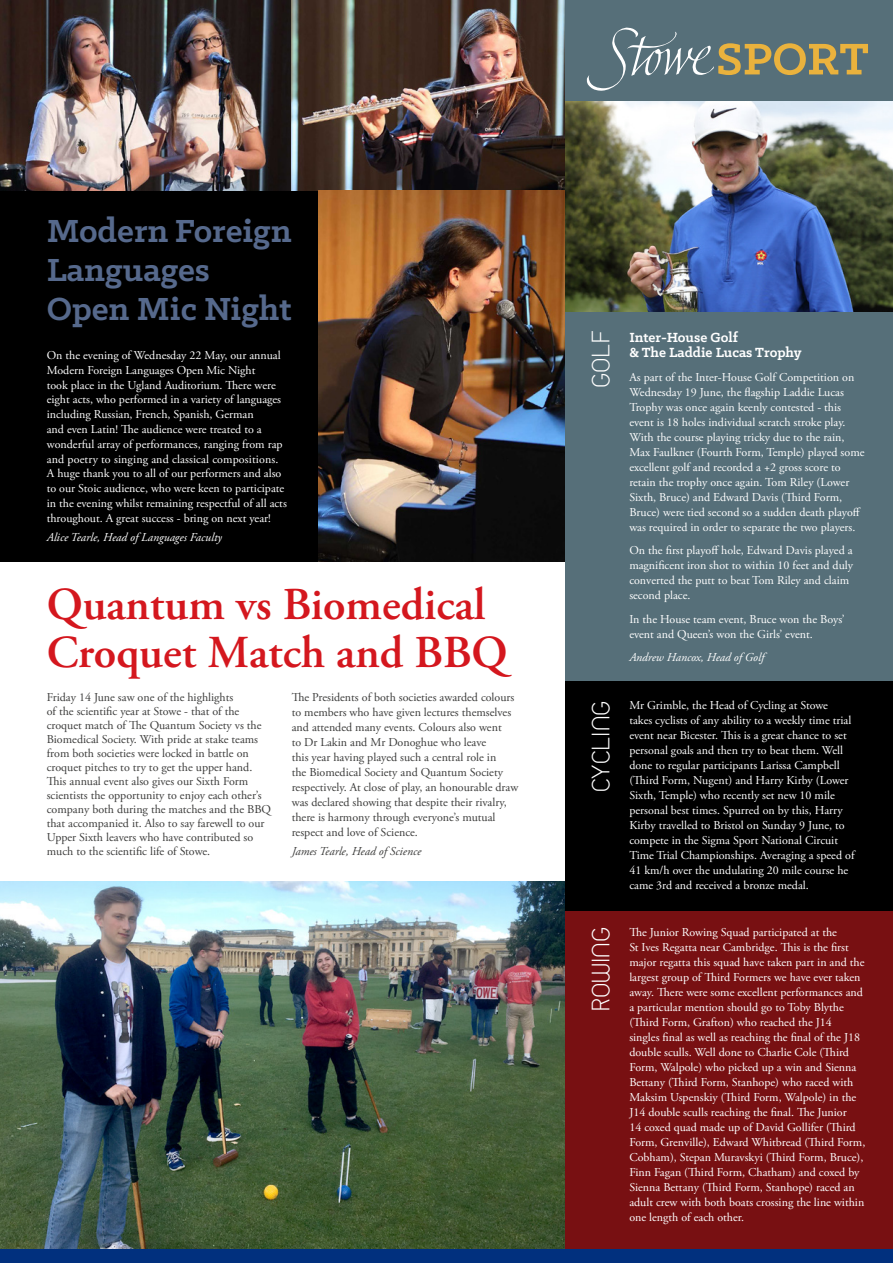
<style>
.page{position:relative;width:893px;height:1263px;background:#fff}
.page>*{position:absolute;margin:0;border:0;box-sizing:border-box;transform-origin:0 0}
.t1{font:600 45.6px/48px "Adobe Garamond Pro";color:#d4171e}
.t2{font:700 36.15px/39px "Klinic Slab";color:#56698c}
.t3{font:24px "Time Burner";color:#fff}
.t4{font:700 15px/15px "Klinic Slab";color:#fff}
.t5{font:12px/15px "Adobe Garamond Pro";color:#fff}
.t6{font:12px/14px "Adobe Garamond Pro";color:#3c3c3b}
.t7{font:italic 12px "Adobe Garamond Pro";color:#fff}
.t8{font:italic 12px "Adobe Garamond Pro";color:#3c3c3b}
</style>
<div class="page">
<div style="left:0;top:185px;width:372px;height:376px;background:#000"></div>
<img style="left:0;top:0;width:566px;height:191px">
<img style="left:318px;top:191px;width:248px;height:370px">
<img style="left:0;top:882px;width:566px;height:367px">
<div style="left:566px;top:0;width:327px;height:681px;background:#566f79"></div>
<div style="left:566px;top:911px;width:327px;height:338px;background:#781012"></div>
<div style="left:0;top:1249px;width:893px;height:14px;background:#01307e"></div>
<div style="left:566px;top:681px;width:327px;height:230px;background:#000"></div>
<svg style="left:586px;top:28px;width:282px;height:63px"></svg>
<img style="left:566px;top:101px;width:327px;height:210px">
<p class="t2" style="left:47px;top:210px;width:246px">Modern Foreign<br>Languages<br>Open Mic Night</p>
<p class="t5" style="left:47px;top:348px;width:242px">On the evening of Wednesday 22 May, our annual Modern Foreign Languages Open Mic Night<br>took place in the Ugland Auditorium. There were eight acts, who performed in a variety of languages including Russian, French, Spanish, German<br>and even Latin! The audience were treated to a wonderful array of performances, ranging from rap and poetry to singing and classical compositions.<br>A huge thank you to all of our performers and also to our Stoic audience, who were keen to participate in the evening whilst remaining respectful of all acts throughout. A great success - bring on next year!</p>
<p class="t7" style="left:47px;top:530px;width:177px">Alice Tearle, Head of Languages Faculty</p>
<p class="t1" style="left:47px;top:581px;width:463px">Quantum vs Biomedical<br>Croquet Match and BBQ</p>
<p class="t6" style="left:47px;top:690px;width:226px">Friday 14 June saw one of the highlights<br>of the scientific year at Stowe - that of the croquet match of The Quantum Society vs the Biomedical Society. With pride at stake teams from both societies were locked in battle on croquet pitches to try to get the upper hand.<br>This annual event also gives our Sixth Form scientists the opportunity to enjoy each other’s company both during the matches and the BBQ that accompanied it. Also to say farewell to our Upper Sixth leavers who have contributed so much to the scientific life of Stowe.</p>
<p class="t6" style="left:292px;top:690px;width:228px;line-height:15px">The Presidents of both societies awarded colours to members who have given lectures themselves and attended many events. Colours also went<br>to Dr Lakin and Mr Donoghue who leave<br>this year having played such a central role in<br>the Biomedical Society and Quantum Society respectively. At close of play, an honourable draw was declared showing that despite their rivalry, there is harmony through everyone’s mutual respect and love of Science.</p>
<p class="t8" style="left:292px;top:844px;width:131px">James Tearle, Head of Science</p>
<p class="t3" style="left:588px;top:388px;width:58px;rotate:-90deg">GOLF</p>
<p class="t4" style="left:629px;top:330px;width:174px">Inter-House Golf<br>&amp; The Laddie Lucas Trophy</p>
<p class="t5" style="left:629px;top:370px;width:237px">As part of the Inter-House Golf Competition on Wednesday 19 June, the flagship Laddie Lucas Trophy was once again keenly contested - this event is 18 holes individual scratch stroke play.<br>With the course playing tricky due to the rain, Max Faulkner (Fourth Form, Temple) played some excellent golf and recorded a +2 gross score to retain the trophy once again. Tom Riley (Lower Sixth, Bruce) and Edward Davis (Third Form, Bruce) were tied second so a sudden death playoff was required in order to separate the two players.</p>
<p class="t5" style="left:629px;top:543px;width:225px">On the first playoff hole, Edward Davis played a magnificent iron shot to within 10 feet and duly converted the putt to beat Tom Riley and claim second place.</p>
<p class="t5" style="left:629px;top:612px;width:217px">In the House team event, Bruce won the Boys’ event and Queen’s won the Girls’ event.</p>
<p class="t7" style="left:629px;top:650px;width:136px">Andrew Hancox, Head of Golf</p>
<p class="t3" style="left:588px;top:792px;width:94px;rotate:-90deg">CYCLING</p>
<p class="t5" style="left:629px;top:698px;width:227px">Mr Grimble, the Head of Cycling at Stowe<br>takes cyclists of any ability to a weekly time trial event near Bicester. This is a great chance to set personal goals and then try to beat them. Well done to regular participants Larissa Campbell (Third Form, Nugent) and Harry Kirby (Lower Sixth, Temple) who recently set new 10 mile personal best times. Spurred on by this, Harry Kirby travelled to Bristol on Sunday 9 June, to compete in the Sigma Sport National Circuit Time Trial Championships. Averaging a speed of 41 km/h over the undulating 20 mile course he came 3rd and received a bronze medal.</p>
<p class="t3" style="left:588px;top:1010px;width:85px;rotate:-90deg">ROWING</p>
<p class="t5" style="left:629px;top:925px;width:237px">The Junior Rowing Squad participated at the<br>St Ives Regatta near Cambridge. This is the first major regatta this squad have taken part in and the largest group of Third Formers we have ever taken away. There were some excellent performances and a particular mention should go to Toby Blythe (Third Form, Grafton) who reached the J14<br>singles final as well as reaching the final of the J18 double sculls. Well done to Charlie Cole (Third Form, Walpole) who picked up a win and Sienna Bettany (Third Form, Stanhope) who raced with Maksim Uspenskiy (Third Form, Walpole) in the J14 double sculls reaching the final. The Junior<br>14 coxed quad made up of David Gollifer (Third Form, Grenville), Edward Whitbread (Third Form, Cobham), Stepan Muravskyi (Third Form, Bruce), Finn Fagan (Third Form, Chatham) and coxed by Sienna Bettany (Third Form, Stanhope) raced an adult crew with both boats crossing the line within one length of each other.</p>
</div>
